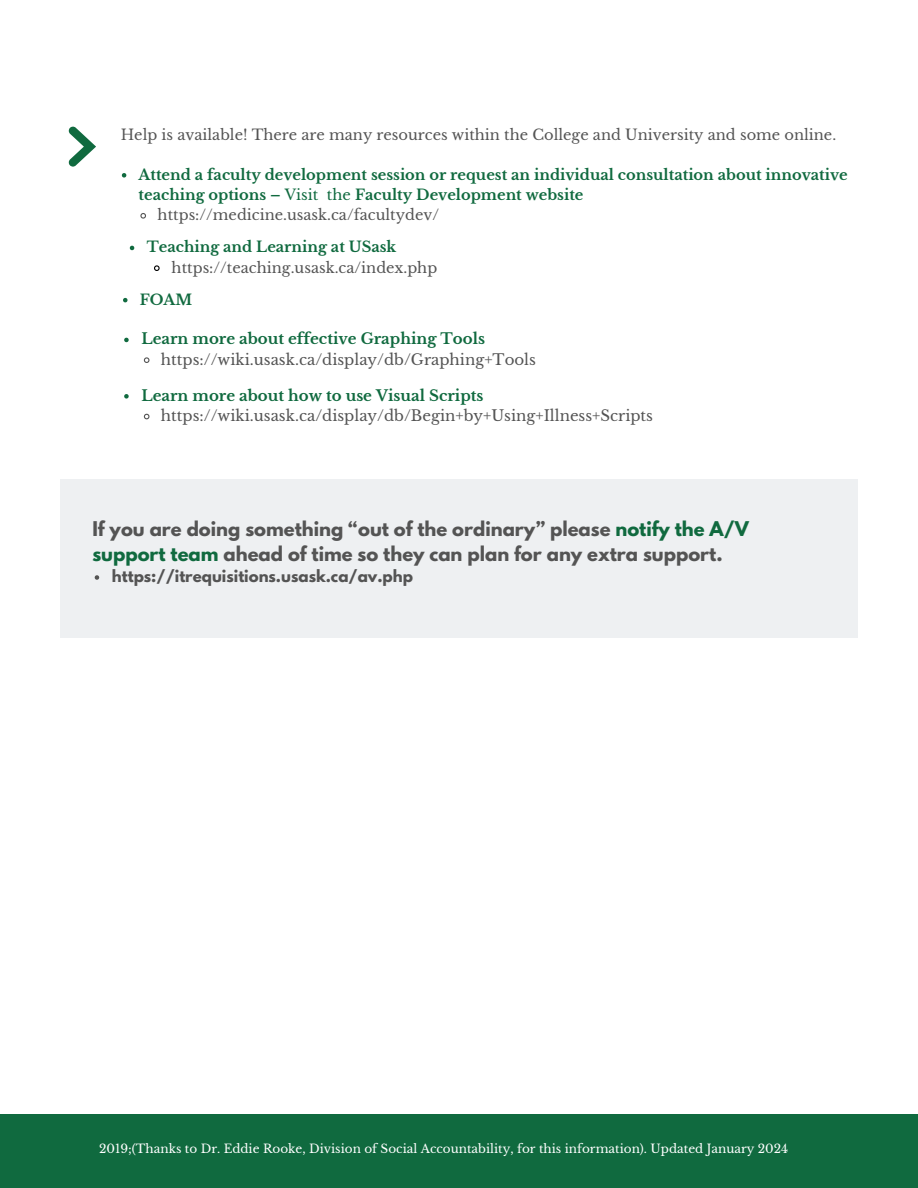
<style>
.page{position:relative;width:918px;height:1188px;background:#fff}
.page>*{position:absolute;margin:0;border:0;box-sizing:border-box;transform-origin:0 0}
.t1{font:700 18px/24.8px "League Spartan";color:#545454}
.t2{font:15px "Libre Baskerville";color:#545454}
.t3{font:700 15px "Libre Baskerville";color:#106a3f}
.t4{font:700 15px "League Spartan";color:#545454}
.t5{font:700 14.7px/20.2px "Libre Baskerville";color:#106a3f}
.t6{font:14.7px "Libre Baskerville";color:#545454}
.t7{font:12px "Libre Baskerville";color:#fff}
.s1{font-weight:400}
.s2{color:#106a3f}
</style>
<div class="page">
<div style="left:0;top:1114px;width:918px;height:74px;background:#106a3f"></div>
<svg style="left:69px;top:127px;width:27px;height:40px"></svg>
<svg style="left:122px;top:173px;width:4px;height:5px"></svg>
<svg style="left:140px;top:213px;width:6px;height:6px"></svg>
<svg style="left:130px;top:246px;width:4px;height:4px"></svg>
<svg style="left:154px;top:265px;width:6px;height:6px"></svg>
<svg style="left:123px;top:298px;width:5px;height:4px"></svg>
<svg style="left:124px;top:338px;width:5px;height:4px"></svg>
<svg style="left:143px;top:357px;width:7px;height:6px"></svg>
<svg style="left:124px;top:394px;width:5px;height:5px"></svg>
<svg style="left:143px;top:413px;width:7px;height:7px"></svg>
<div style="left:60px;top:479px;width:798px;height:159px;background:#eef0f2"></div>
<svg style="left:95px;top:575px;width:4px;height:5px"></svg>
<h2 class="t6" style="left:121px;top:126px;width:717px">Help is available! There are many resources within the College and University and some online.</h2>
<p class="t5" style="left:139px;top:165px;width:711px">Attend a faculty development session or request an individual consultation about innovative teaching options – <span class="s1">Visit the</span> Faculty Development website</p>
<p class="t6" style="left:158px;top:206px;width:283px">https://medicine.usask.ca/facultydev/</p>
<p class="t5" style="left:147px;top:237px;width:251px">Teaching and Learning at USask</p>
<p class="t6" style="left:172px;top:258px;width:267px">https://teaching.usask.ca/index.php</p>
<p class="t5" style="left:140px;top:289px;width:54px">FOAM</p>
<p class="t3" style="left:141px;top:330px;width:345px">Learn more about effective Graphing Tools</p>
<p class="t2" style="left:161px;top:350px;width:377px">https://wiki.usask.ca/display/db/Graphing+Tools</p>
<p class="t3" style="left:141px;top:386px;width:344px">Learn more about how to use Visual Scripts</p>
<p class="t2" style="left:161px;top:407px;width:494px">https://wiki.usask.ca/display/db/Begin+by+Using+Illness+Scripts</p>
<h1 class="t1" style="left:92px;top:519px;width:658px">If you are doing something “out of the ordinary” please <span class="s2">notify the A/V support team</span> ahead of time so they can plan for any extra support.</h1>
<p class="t4" style="left:112px;top:569px;width:303px">https://itrequisitions.usask.ca/av.php</p>
<p class="t7" style="left:99px;top:1142px;width:691px">2019;(Thanks to Dr. Eddie Rooke, Division of Social Accountability, for this information). Updated January 2024</p>
</div>
